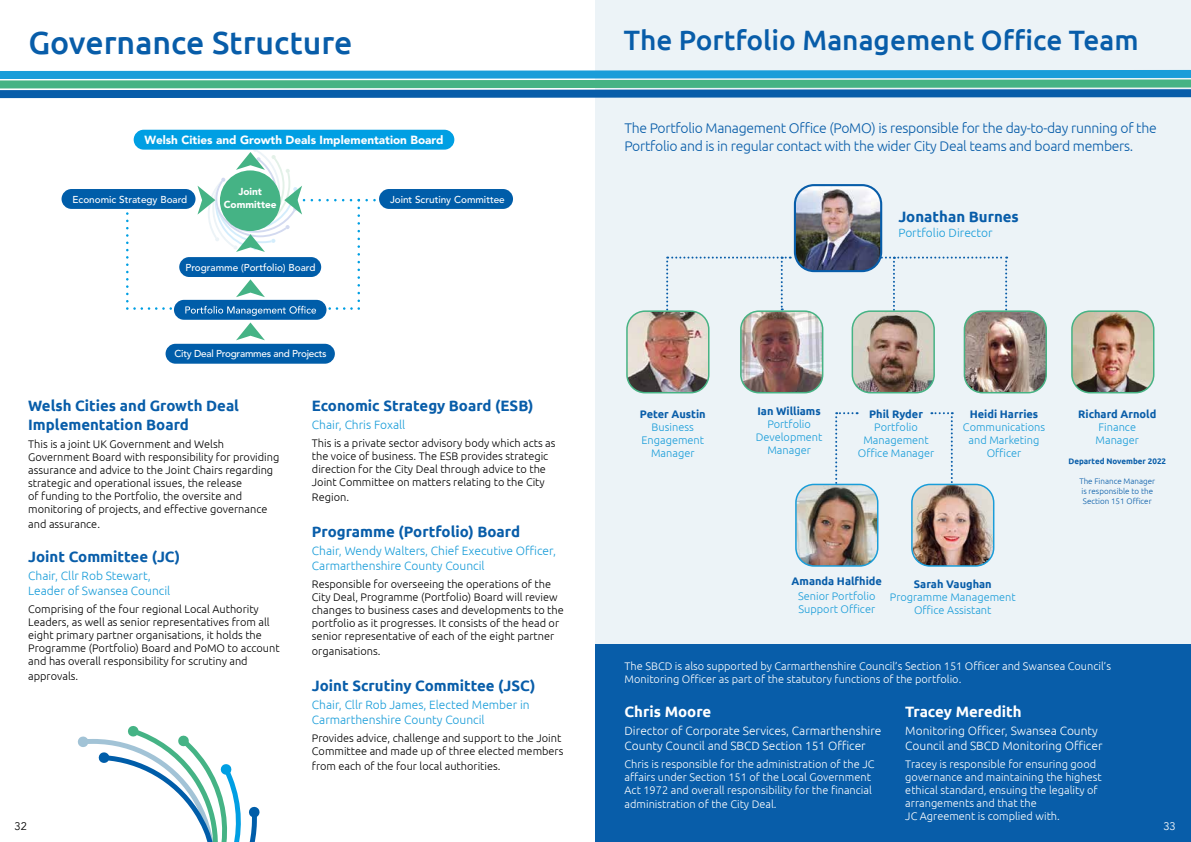
<style>
.page{position:relative;width:1191px;height:842px;background:#fff}
.page>*{position:absolute;margin:0;border:0;box-sizing:border-box;transform-origin:0 0}
.t1{font:500 32px "Ubuntu";color:#085da9}
.t2{font:500 28px "Ubuntu";color:#085da9}
.t3{font:700 15px/19px "Ubuntu";color:#085da9}
.t4{font:700 15px "Ubuntu";color:#fff}
.t5{font:300 14px/18px "Ubuntu";letter-spacing:-.02em;color:#085da9}
.t6{font:300 12px/15px "Ubuntu";color:#1a9dd9}
.t7{font:300 12px/15px "Ubuntu";color:#fff}
.t8{font:900 11.7px "Avenir";color:#fff}
.t9{font:300 11px/13px "Ubuntu";color:#000}
.t10{font:300 11px/13px "Ubuntu";color:#fff}
.t11{font:300 11px/13px "Ubuntu";color:#1a9dd9;text-align:center}
.t12{font:700 11px "Ubuntu";color:#085da9}
.t13{font:11px "Avenir";color:#000}
.t14{font:11px "Avenir";color:#fff}
.t15{font:900 10.1px/12.7px "Avenir";color:#fff;text-align:center}
.t16{font:500 10px "Avenir";color:#fff}
.t17{font:500 10px "Avenir";letter-spacing:-.025em;color:#fff}
.t18{font:300 8px/10px "Ubuntu";color:#085da9}
.t19{font:700 8px "Ubuntu";color:#085da9}
</style>
<div class="page">
<div style="left:595px;top:0;width:596px;height:842px;background:#ecf3f7"></div>
<div style="left:595px;top:644px;width:596px;height:198px;background:#085da9"></div>
<svg style="left:0;top:69px;width:1191px;height:30px;background:#4ca4bc"></svg>
<svg style="left:126px;top:212px;width:53px;height:98px"></svg>
<div style="left:134px;top:130px;width:320px;height:20px;background:#009fe3;border-radius:10px"></div>
<div style="left:62px;top:189px;width:133px;height:20px;background:#005da9;border-radius:10px"></div>
<div style="left:379px;top:189px;width:134px;height:20px;background:#005da9;border-radius:10px"></div>
<div style="left:179px;top:257px;width:142px;height:20px;background:#005da9;border-radius:10px"></div>
<div style="left:174px;top:300px;width:152px;height:20px;background:#005da9;border-radius:10px"></div>
<div style="left:166px;top:344px;width:169px;height:20px;background:#005da9;border-radius:10px"></div>
<svg style="left:185px;top:149px;width:214px;height:167px"></svg>
<svg style="left:236px;top:322px;width:29px;height:18px"></svg>
<svg style="left:77px;top:726px;width:183px;height:116px"></svg>
<svg style="left:835px;top:412px;width:22px;height:72px"></svg>
<svg style="left:931px;top:412px;width:21px;height:72px"></svg>
<svg style="left:666px;top:257px;width:124px;height:53px"></svg>
<svg style="left:881px;top:257px;width:126px;height:53px"></svg>
<img style="left:795px;top:185px;width:86px;height:86px">
<div style="left:794px;top:184px;width:88px;height:88px;border:2px solid #085da9;border-radius:19px"></div>
<img style="left:629px;top:313px;width:80px;height:80px">
<div style="left:626px;top:310px;width:83px;height:83px;border:2px solid #46b384;border-radius:18px"></div>
<img style="left:741px;top:313px;width:81px;height:80px">
<div style="left:740px;top:310px;width:83px;height:83px;border:2px solid #46b384;border-radius:18px"></div>
<img style="left:854px;top:313px;width:80px;height:80px">
<div style="left:851px;top:310px;width:84px;height:83px;border:2px solid #46b384;border-radius:18px"></div>
<img style="left:798px;top:484px;width:79px;height:80px">
<div style="left:795px;top:484px;width:83px;height:83px;border:2px solid #1a9dd9;border-radius:18px"></div>
<img style="left:914px;top:484px;width:79px;height:80px">
<div style="left:911px;top:484px;width:83px;height:83px;border:2px solid #1a9dd9;border-radius:18px"></div>
<img style="left:966px;top:313px;width:80px;height:80px">
<div style="left:963px;top:310px;width:84px;height:83px;border:2px solid #46b384;border-radius:18px"></div>
<img style="left:1074px;top:313px;width:79px;height:80px">
<div style="left:1071px;top:310px;width:83px;height:83px;border:2px solid #46b384;border-radius:18px"></div>
<h1 class="t1" style="left:28px;top:22px;width:326px">Governance Structure</h1>
<h2 class="t2" style="left:624px;top:23px;width:516px">The Portfolio Management Office Team</h2>
<p class="t8" style="left:144px;top:130px;width:300px">Welsh Cities and Growth Deals Implementation Board</p>
<p class="t15" style="left:224px;top:185px;width:54px">Joint<br>Committee</p>
<p class="t16" style="left:72px;top:190px;width:116px">Economic Strategy Board</p>
<p class="t16" style="left:390px;top:190px;width:116px">Joint Scrutiny Committee</p>
<p class="t16" style="left:185px;top:259px;width:131px">Programme (Portfolio) Board</p>
<p class="t5" style="left:624px;top:119px;width:534px">The Portfolio Management Office (PoMO) is responsible for the day-to-day running of the<br>Portfolio and is in regular contact with the wider City Deal teams and board members.</p>
<h3 class="t3" style="left:898px;top:207px;width:122px">Jonathan Burnes</h3>
<p class="t6" style="left:898px;top:225px;width:96px">Portfolio Director</p>
<p class="t17" style="left:174px;top:345px;width:154px">City Deal Programmes and Projects</p>
<h3 class="t3" style="left:312px;top:396px;width:223px">Economic Strategy Board (ESB)</h3>
<p class="t6" style="left:312px;top:417px;width:95px">Chair, Chris Foxall</p>
<p class="t9" style="left:312px;top:436px;width:245px">This is a private sector advisory body which acts as the voice of business. The ESB provides strategic direction for the City Deal through advice to the Joint Committee on matters relating to the City</p>
<p class="t9" style="left:312px;top:490px;width:39px">Region.</p>
<h3 class="t3" style="left:312px;top:522px;width:210px">Programme (Portfolio) Board</h3>
<p class="t6" style="left:312px;top:543px;width:246px">Chair, Wendy Walters, Chief Executive Officer,<br>Carmarthenshire County Council</p>
<p class="t9" style="left:312px;top:577px;width:253px">Responsible for overseeing the operations of the City Deal, Programme (Portfolio) Board will review changes to business cases and developments to the portfolio as it progresses. It consists of the head or senior representative of each of the eight partner</p>
<p class="t9" style="left:312px;top:644px;width:70px">organisations.</p>
<h3 class="t3" style="left:312px;top:676px;width:225px">Joint Scrutiny Committee (JSC)</h3>
<p class="t6" style="left:312px;top:697px;width:219px">Chair, Cllr Rob James, Elected Member in<br>Carmarthenshire County Council</p>
<p class="t9" style="left:312px;top:731px;width:253px">Provides advice, challenge and support to the Joint<br>Committee and made up of three elected members</p>
<p class="t9" style="left:312px;top:759px;width:190px">from each of the four local authorities.</p>
<h3 class="t3" style="left:28px;top:396px;width:212px">Welsh Cities and Growth Deal<br>Implementation Board</h3>
<p class="t9" style="left:28px;top:438px;width:253px">This is a joint UK Government and Welsh Government Board with responsibility for providing assurance and advice to the Joint Chairs regarding strategic and operational issues, the release<br>of funding to the Portfolio, the oversite and monitoring of projects, and effective governance</p>
<p class="t9" style="left:28px;top:518px;width:73px">and assurance.</p>
<h3 class="t3" style="left:28px;top:547px;width:154px">Joint Committee (JC)</h3>
<p class="t6" style="left:28px;top:568px;width:144px">Chair, Cllr Rob Stewart,<br>Leader of Swansea Council</p>
<p class="t9" style="left:28px;top:603px;width:253px">Comprising of the four regional Local Authority Leaders, as well as senior representatives from all eight primary partner organisations, it holds the Programme (Portfolio) Board and PoMO to account and has overall responsibility for scrutiny and</p>
<p class="t9" style="left:28px;top:670px;width:52px">approvals.</p>
<p class="t10" style="left:624px;top:660px;width:488px">The SBCD is also supported by Carmarthenshire Council’s Section 151 Officer and Swansea Council’s<br>Monitoring Officer as part of the statutory functions of the portfolio.</p>
<p class="t12" style="left:757px;top:404px;width:65px">Ian Williams</p>
<p class="t11" style="left:755px;top:417px;width:68px">Portfolio<br>Development<br>Manager</p>
<p class="t12" style="left:869px;top:407px;width:55px">Phil Ryder</p>
<p class="t11" style="left:858px;top:420px;width:78px">Portfolio<br>Management<br>Office Manager</p>
<p class="t12" style="left:969px;top:407px;width:70px">Heidi Harries</p>
<p class="t11" style="left:963px;top:420px;width:84px">Communications and Marketing<br>Officer</p>
<p class="t12" style="left:1078px;top:407px;width:80px">Richard Arnold</p>
<p class="t11" style="left:1095px;top:420px;width:45px;text-align:left">Finance<br>Manager</p>
<p class="t12" style="left:640px;top:407px;width:67px">Peter Austin</p>
<p class="t11" style="left:641px;top:420px;width:64px">Business<br>Engagement<br>Manager</p>
<p class="t19" style="left:1068px;top:456px;width:99px">Departed November 2022</p>
<p class="t18" style="left:1079px;top:476px;width:77px">The Finance Manager is responsible to the<br>Section 151 Officer</p>
<p class="t12" style="left:791px;top:575px;width:92px">Amanda Halfhide</p>
<p class="t11" style="left:798px;top:590px;width:79px;text-align:left">Senior Portfolio<br>Support Officer</p>
<p class="t12" style="left:913px;top:577px;width:79px">Sarah Vaughan</p>
<p class="t11" style="left:889px;top:590px;width:127px">Programme Management<br>Office Assistant</p>
<h3 class="t4" style="left:624px;top:702px;width:88px">Chris Moore</h3>
<p class="t7" style="left:624px;top:722px;width:258px">Director of Corporate Services, Carmarthenshire<br>County Council and SBCD Section 151 Officer</p>
<p class="t10" style="left:624px;top:757px;width:251px">Chris is responsible for the administration of the JC affairs under Section 151 of the Local Government<br>Act 1972 and overall responsibility for the financial</p>
<p class="t10" style="left:624px;top:797px;width:153px">administration of the City Deal.</p>
<h3 class="t4" style="left:905px;top:702px;width:118px">Tracey Meredith</h3>
<p class="t7" style="left:905px;top:722px;width:199px">Monitoring Officer, Swansea County<br>Council and SBCD Monitoring Officer</p>
<p class="t10" style="left:905px;top:757px;width:198px">Tracey is responsible for ensuring good governance and maintaining the highest ethical standard, ensuing the legality of arrangements and that the<br>JC Agreement is complied with.</p>
<p class="t13" style="left:15px;top:819px;width:14px">32</p>
<p class="t14" style="left:1163px;top:819px;width:14px">33</p>
</div>
